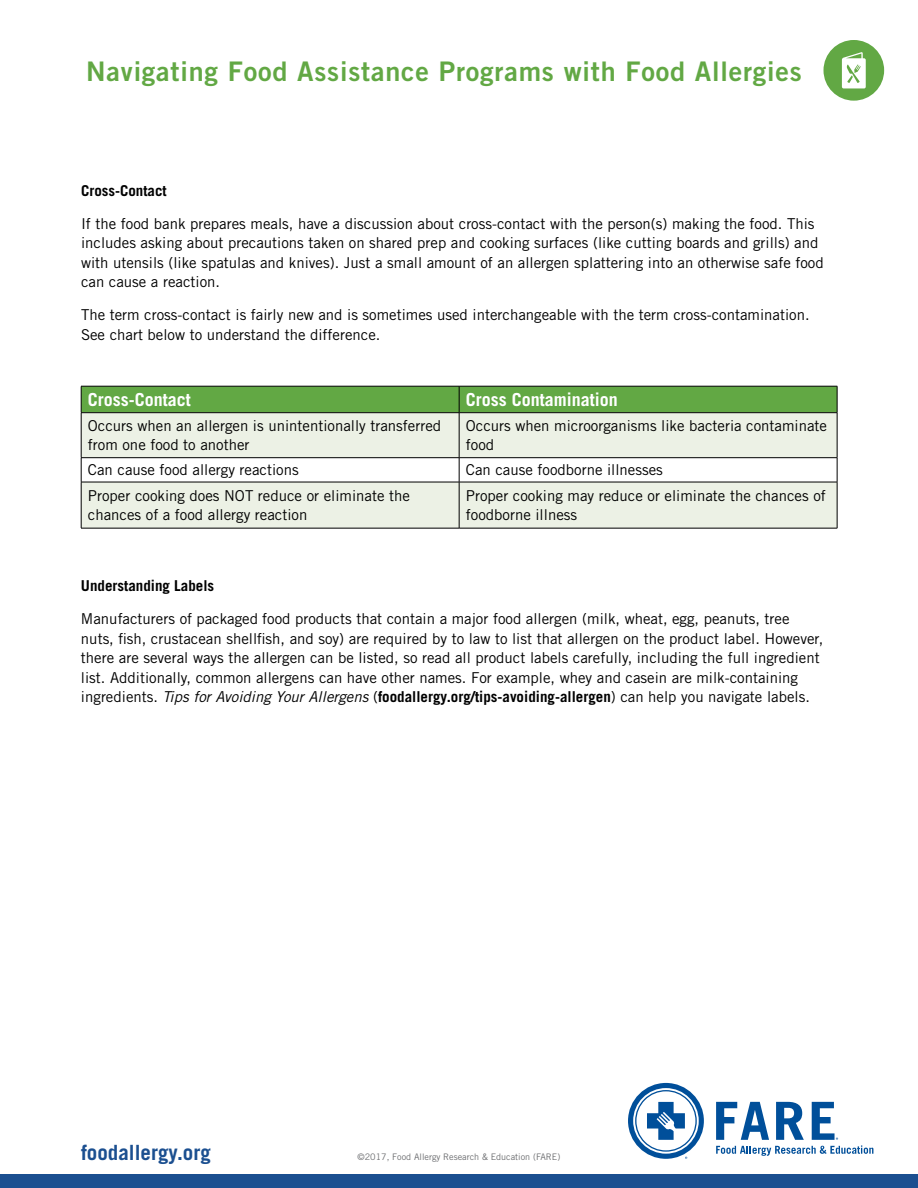
<style>
.page{position:relative;width:918px;height:1188px;background:#fff}
.page>*{position:absolute;margin:0;border:0;box-sizing:border-box;transform-origin:0 0}
.t1{font:27px "Trade Gothic LT Std Bd 2";letter-spacing:.03em;color:#62a844}
.t2{font:700 21px "Trade Gothic LT Std";color:#1b4f90}
.t3{font:700 18px "Trade Gothic LT Std";color:#fff}
.t4{font:15px/19.5px "Trade Gothic LT Std";color:#000}
.t5{font:700 15px "Trade Gothic LT Std";color:#000}
.t6{font:9px "Trade Gothic LT Std";color:#6d6e71}
.s1{font-style:italic}
.s2{font-weight:700}
</style>
<div class="page">
<svg style="left:628px;top:1083px;width:76px;height:76px"></svg>
<svg style="left:716px;top:1102px;width:157px;height:54px"></svg>
<div style="left:823px;top:40px;width:61px;height:61px;background:#62a844;border-radius:50%"></div>
<svg style="left:841px;top:52px;width:25px;height:36px"></svg>
<svg style="left:82px;top:413px;width:755px;height:115px;fill:#ecf1e5"></svg>
<div style="left:81px;top:386px;width:757px;height:27px;background:#62a844"></div>
<hr style="left:81px;top:412px;width:378px;height:1px;background:#000">
<hr style="left:81px;top:413px;width:1px;height:45px;background:#000">
<hr style="left:459px;top:412px;width:378px;height:1px;background:#000">
<hr style="left:459px;top:413px;width:1px;height:45px;background:#000">
<hr style="left:837px;top:413px;width:1px;height:45px;background:#000">
<hr style="left:81px;top:457px;width:378px;height:1px;background:#000">
<svg style="left:81px;top:458px;width:1px;height:24px"></svg>
<hr style="left:459px;top:457px;width:378px;height:1px;background:#000">
<svg style="left:459px;top:458px;width:1px;height:24px"></svg>
<svg style="left:837px;top:458px;width:1px;height:24px"></svg>
<hr style="left:81px;top:482px;width:378px;height:1px;background:#000">
<hr style="left:81px;top:482px;width:1px;height:46px;background:#000">
<hr style="left:459px;top:482px;width:378px;height:1px;background:#000">
<hr style="left:459px;top:482px;width:1px;height:46px;background:#000">
<hr style="left:837px;top:482px;width:1px;height:46px;background:#000">
<hr style="left:81px;top:528px;width:378px;height:1px;background:#000">
<hr style="left:459px;top:528px;width:378px;height:1px;background:#000">
<div style="left:0;top:1175px;width:918px;height:13px;background:#1b4f90"></div>
<h1 class="t1" style="left:86px;top:55px;width:717px">Navigating Food Assistance Programs with Food Allergies</h1>
<p class="t5" style="left:81px;top:181px;width:87px">Cross-Contact</p>
<p class="t4" style="left:81px;top:213px;width:744px">If the food bank prepares meals, have a discussion about cross-contact with the person(s) making the food. This includes asking about precautions taken on shared prep and cooking surfaces (like cutting boards and grills) and with utensils (like spatulas and knives). Just a small amount of an allergen splattering into an otherwise safe food can cause a reaction.</p>
<p class="t4" style="left:81px;top:305px;width:730px">The term cross-contact is fairly new and is sometimes used interchangeable with the term cross-contamination.<br>See chart below to understand the difference.</p>
<p class="t3" style="left:88px;top:388px;width:104px">Cross-Contact</p>
<p class="t3" style="left:466px;top:388px;width:154px">Cross Contamination</p>
<p class="t4" style="left:88px;top:416px;width:355px">Occurs when an allergen is unintentionally transferred from one food to another</p>
<p class="t4" style="left:466px;top:416px;width:363px">Occurs when microorganisms like bacteria contaminate food</p>
<p class="t4" style="left:88px;top:460px;width:212px">Can cause food allergy reactions</p>
<p class="t4" style="left:466px;top:460px;width:199px">Can cause foodborne illnesses</p>
<p class="t4" style="left:88px;top:485px;width:324px">Proper cooking does NOT reduce or eliminate the chances of a food allergy reaction</p>
<p class="t4" style="left:466px;top:485px;width:361px">Proper cooking may reduce or eliminate the chances of foodborne illness</p>
<p class="t5" style="left:81px;top:577px;width:135px">Understanding Labels</p>
<p class="t4" style="left:81px;top:609px;width:744px">Manufacturers of packaged food products that contain a major food allergen (milk, wheat, egg, peanuts, tree nuts, fish, crustacean shellfish, and soy) are required by to law to list that allergen on the product label. However, there are several ways the allergen can be listed, so read all product labels carefully, including the full ingredient list. Additionally, common allergens can have other names. For example, whey and casein are milk-containing ingredients. <span class="s1">Tips for Avoiding Your Allergens</span> (<span class="s2">foodallergy.org/tips-avoiding-allergen</span>) can help you navigate labels.</p>
<h2 class="t2" style="left:81px;top:1139px;width:131px">foodallergy.org</h2>
<p class="t6" style="left:358px;top:1151px;width:204px">©2017, Food Allergy Research &amp; Education (FARE)</p>
</div>
